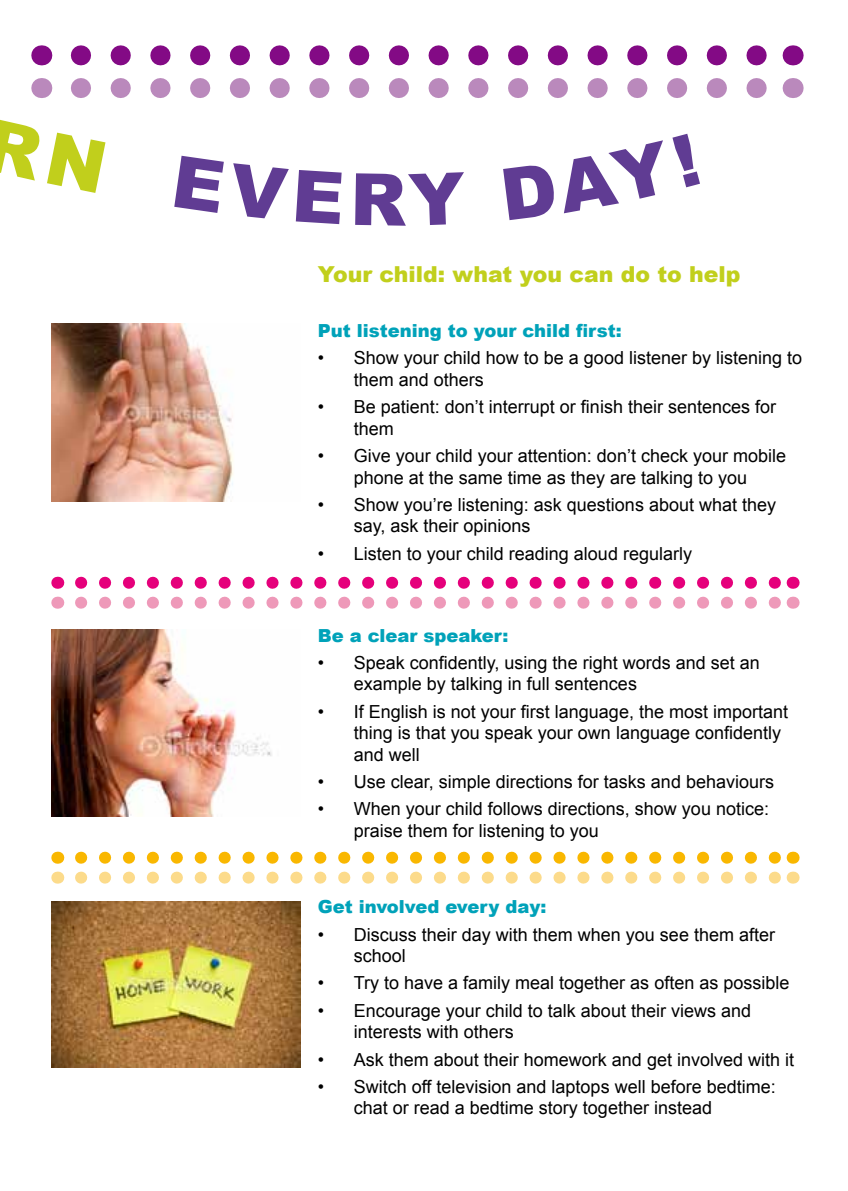
<style>
.page{position:relative;width:848px;height:1191px;background:#fff}
.page>*{position:absolute;margin:0;border:0;box-sizing:border-box;transform-origin:0 0}
.t1{font:900 22px "Arial";color:#c1cf1c}
.t2{font:18px/21.6px "Arial";color:#000}
.t3{font:900 18px "Arial";color:#00a2b9}
</style>
<div class="page">
<svg style="left:81px;top:45px;width:686px;height:20px"></svg>
<svg style="left:41px;top:45px;width:1px;height:20px"></svg>
<svg style="left:792px;top:45px;width:1px;height:20px"></svg>
<svg style="left:81px;top:78px;width:686px;height:20px"></svg>
<svg style="left:41px;top:78px;width:1px;height:20px"></svg>
<svg style="left:792px;top:78px;width:1px;height:20px"></svg>
<img style="left:51px;top:323px;width:182px;height:178px">
<img style="left:51px;top:629px;width:221px;height:188px">
<img style="left:51px;top:901px;width:250px;height:166px">
<svg style="left:81px;top:577px;width:700px;height:12px"></svg>
<svg style="left:57px;top:577px;width:1px;height:12px"></svg>
<svg style="left:792px;top:577px;width:1px;height:12px"></svg>
<svg style="left:81px;top:596px;width:700px;height:12px"></svg>
<svg style="left:57px;top:596px;width:1px;height:12px"></svg>
<svg style="left:792px;top:596px;width:1px;height:12px"></svg>
<svg style="left:81px;top:851px;width:700px;height:12px"></svg>
<svg style="left:57px;top:851px;width:1px;height:12px"></svg>
<svg style="left:792px;top:851px;width:1px;height:12px"></svg>
<svg style="left:81px;top:871px;width:700px;height:12px"></svg>
<svg style="left:57px;top:871px;width:1px;height:12px"></svg>
<svg style="left:792px;top:871px;width:1px;height:12px"></svg>
<p class="t1" style="left:318px;top:258px;width:424px">Your child: what you can do to help</p>
<p class="t3" style="left:318px;top:317px;width:305px">Put listening to your child first:</p>
<p class="t2" style="left:354px;top:347px;width:450px;text-indent:-36px">• Show your child how to be a good listener by listening to them and others</p>
<p class="t2" style="left:354px;top:396px;width:424px;text-indent:-36px">• Be patient: don’t interrupt or finish their sentences for them</p>
<p class="t2" style="left:318px;top:445px;width:470px;text-align:center">• Give your child your attention: don’t check your mobile phone at the same time as they are talking to you</p>
<p class="t2" style="left:354px;top:494px;width:424px;text-indent:-36px">• Show you’re listening: ask questions about what they say, ask their opinions</p>
<p class="t2" style="left:318px;top:543px;width:376px">• Listen to your child reading aloud regularly</p>
<p class="t3" style="left:318px;top:622px;width:192px">Be a clear speaker:</p>
<p class="t2" style="left:354px;top:652px;width:407px;text-indent:-36px">• Speak confidently, using the right words and set an example by talking in full sentences</p>
<p class="t2" style="left:354px;top:701px;width:436px;text-indent:-36px">• If English is not your first language, the most important thing is that you speak your own language confidently and well</p>
<p class="t2" style="left:318px;top:771px;width:458px">• Use clear, simple directions for tasks and behaviours</p>
<p class="t2" style="left:354px;top:798px;width:417px;text-indent:-36px">• When your child follows directions, show you notice: praise them for listening to you</p>
<p class="t3" style="left:318px;top:893px;width:230px">Get involved every day:</p>
<p class="t2" style="left:354px;top:923px;width:423px;text-indent:-36px">• Discuss their day with them when you see them after school</p>
<p class="t2" style="left:318px;top:972px;width:473px">• Try to have a family meal together as often as possible</p>
<p class="t2" style="left:354px;top:999px;width:399px;text-indent:-36px">• Encourage your child to talk about their views and interests with others</p>
<p class="t2" style="left:318px;top:1048px;width:478px">• Ask them about their homework and get involved with it</p>
<p class="t2" style="left:354px;top:1076px;width:423px;text-indent:-36px">• Switch off television and laptops well before bedtime: chat or read a bedtime story together instead</p>
</div>
